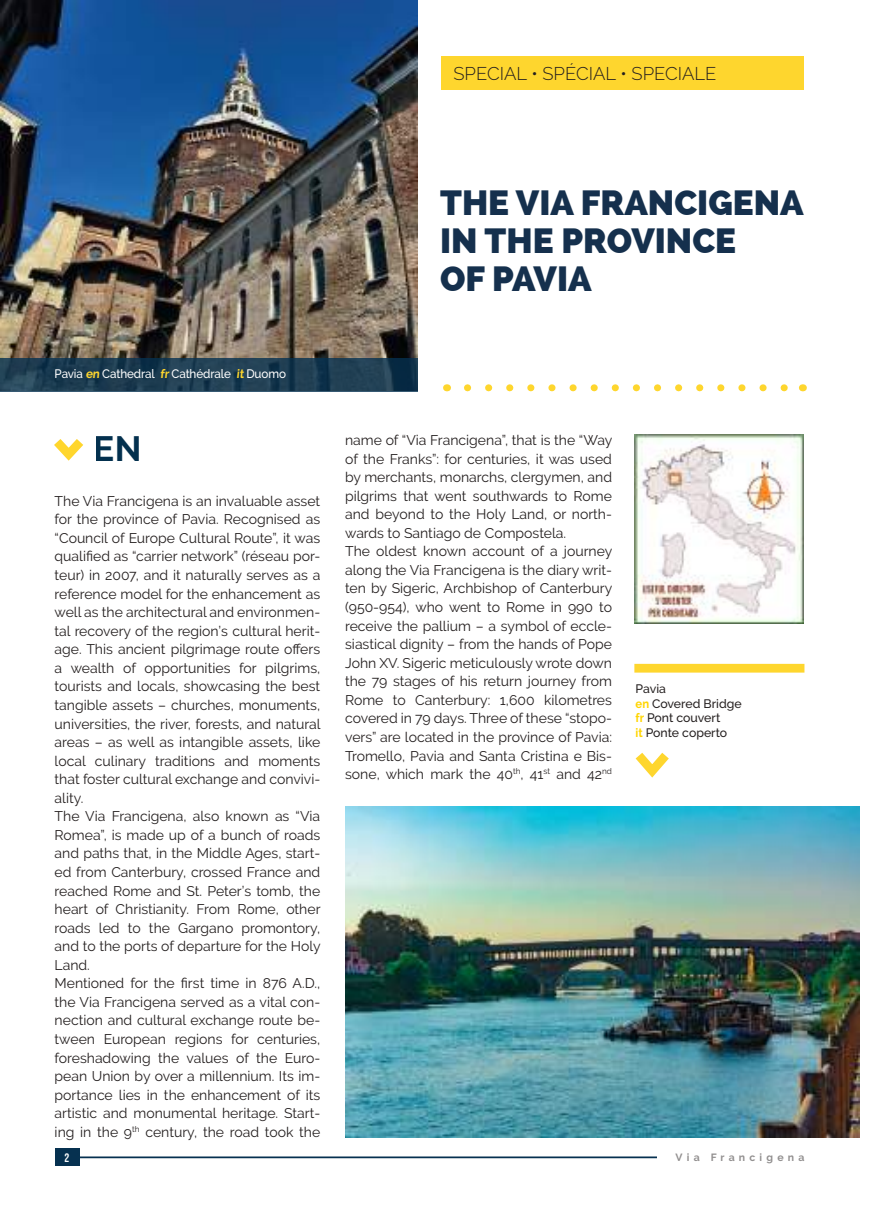
<style>
.page{position:relative;width:874px;height:1221px;background:#fff}
.page>*{position:absolute;margin:0;border:0;box-sizing:border-box;transform-origin:0 0}
.t1{font:800 35px/37.8px "Raleway";color:#15304d}
.t2{font:700 35px "Raleway";color:#03304e}
.t3{font:300 18.38px "Raleway";color:#241f1f}
.t4{font:14px/18.6px "Raleway";color:#241f1f}
.t5{font:500 12.25px/14.7px "Raleway";color:#241f1f}
.t6{font:500 12.25px "Raleway";letter-spacing:-.01em;color:#fff;scale:.95 1}
.t7{font:12.25px "Bebas Neue";color:#fff}
.t8{font:700 10.5px "Raleway";letter-spacing:.4em;color:#241f1f}
.s1{font-weight:700;color:#fed62e}
.s2{font-weight:700;color:#ffd500}
</style>
<div class="page">
<div style="left:55px;top:1148px;width:24px;height:17px;background:#063150"></div>
<hr style="left:79px;top:1156px;width:577px;height:2px;background:#063150">
<img style="left:345px;top:806px;width:513px;height:331px">
<div style="left:440px;top:56px;width:362px;height:33px;background:#fed62e"></div>
<img style="left:1px;top:0;width:416px;height:358px">
<svg style="left:54px;top:439px;width:30px;height:22px"></svg>
<div style="left:634px;top:663px;width:170px;height:9px;background:#fed62e"></div>
<svg style="left:635px;top:752px;width:34px;height:26px"></svg>
<svg style="left:0;top:358px;width:417px;height:33px;fill:#203e52"></svg>
<img style="left:634px;top:434px;width:168px;height:190px">
<svg style="left:467px;top:384px;width:321px;height:7px"></svg>
<h2 class="t3" style="left:453px;top:63px;width:264px">SPECIAL • SPÉCIAL • SPECIALE</h2>
<h1 class="t1" style="left:440px;top:184px;width:365px">THE VIA FRANCIGENA<br>IN THE PROVINCE<br>OF PAVIA</h1>
<p class="t6" style="left:55px;top:366px;width:245px">Pavia <span class="s1">en</span> Cathedral <span class="s1">fr</span> Cathédrale <span class="s1">it</span>Duomo</p>
<h1 class="t2" style="left:94px;top:428px;width:49px">EN</h1>
<p class="t4" style="left:55px;top:491px;width:267px">The Via Francigena is an invaluable asset for the province of Pavia. Recognised as “Council of Europe Cultural Route”, it was qualified as “carrier network” (réseau por&shy;teur) in 2007, and it naturally serves as a reference model for the enhancement as well as the architectural and environmen&shy;tal recovery of the region’s cultural herit&shy;age. This ancient pilgrimage route offers a wealth of opportunities for pilgrims, tourists and locals, showcasing the best tangible assets – churches, monuments, universities, the river, forests, and natural areas – as well as intangible assets, like local culinary traditions and moments that foster cultural exchange and convivi&shy;ality.<br>The Via Francigena, also known as “Via Romea”, is made up of a bunch of roads and paths that, in the Middle Ages, start&shy;ed from Canterbury, crossed France and reached Rome and St. Peter’s tomb, the heart of Christianity. From Rome, other roads led to the Gargano promontory, and to the ports of departure for the Holy Land.<br>Mentioned for the first time in 876 A.D., the Via Francigena served as a vital con&shy;nection and cultural exchange route be&shy;tween European regions for centuries, foreshadowing the values of the Euro&shy;pean Union by over a millennium. Its im&shy;portance lies in the enhancement of its artistic and monumental heritage. Start&shy;ing in the 9<sup>th</sup> century, the road took the</p>
<p class="t4" style="left:345px;top:430px;width:269px">name of “Via Francigena”, that is the “Way of the Franks”: for centuries, it was used by merchants, monarchs, clergymen, and pilgrims that went southwards to Rome and beyond to the Holy Land, or north&shy;wards to Santiago de Compostela.<br>The oldest known account of a journey along the Via Francigena is the diary writ&shy;ten by Sigeric, Archbishop of Canterbury (950-954), who went to Rome in 990 to receive the pallium – a symbol of eccle&shy;siastical dignity – from the hands of Pope John XV. Sigeric meticulously wrote down the 79 stages of his return journey from Rome to Canterbury: 1,600 kilometres covered in 79 days. Three of these “stopo&shy;vers” are located in the province of Pavia:<br>Tromello, Pavia and Santa Cristina e Bis&shy;sone, which mark the 40<sup>th</sup>, 41<sup>st</sup> and 42<sup>nd</sup></p>
<p class="t5" style="left:635px;top:681px;width:107px">Pavia<br><span class="s2">en</span> Covered Bridge <span class="s2">fr</span> Pont couvert<br><span class="s2">it</span> Ponte coperto</p>
<p class="t7" style="left:65px;top:1150px;width:6px">2</p>
<p class="t8" style="left:675px;top:1151px;width:130px">Via Francigena</p>
</div>
